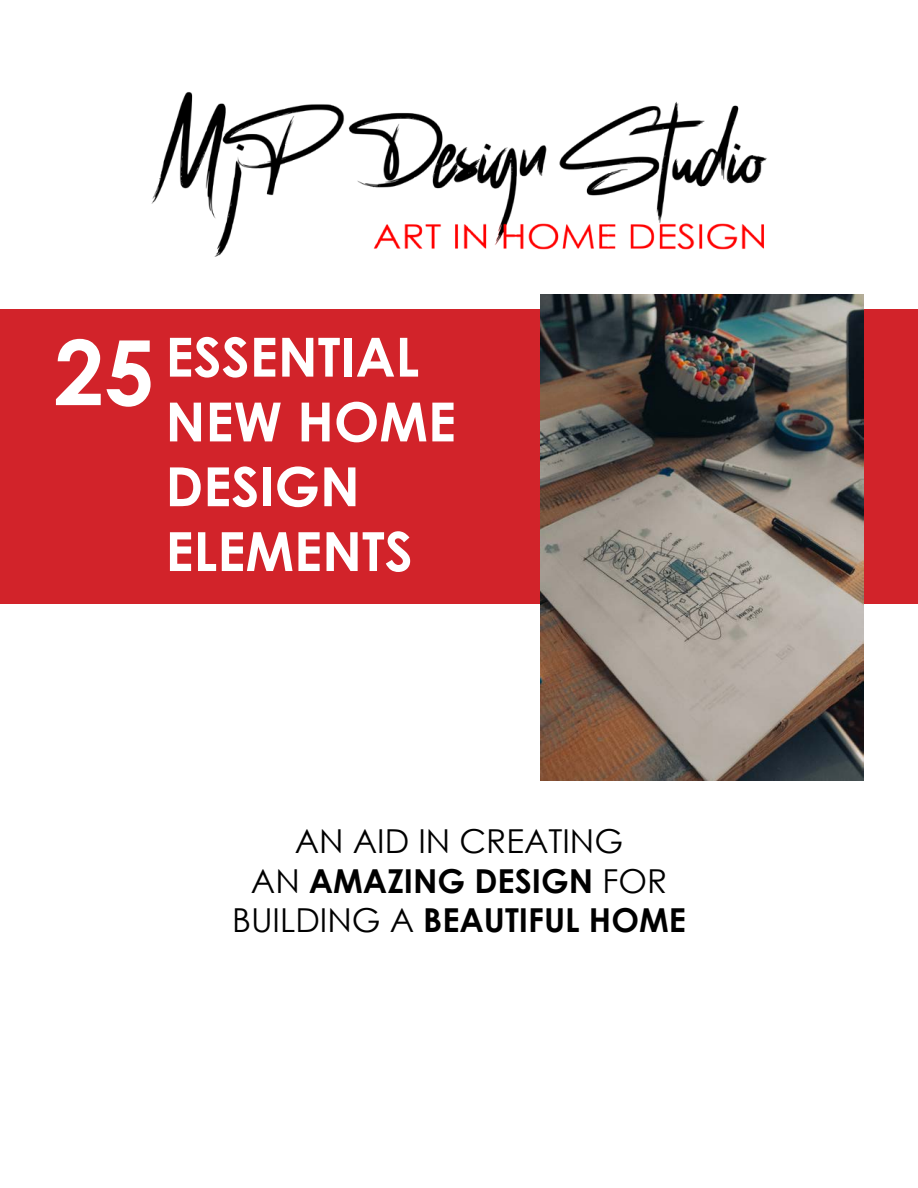
<style>
.page{position:relative;width:918px;height:1188px;background:#fff}
.page>*{position:absolute;margin:0;border:0;box-sizing:border-box;transform-origin:0 0}
.t1{font:700 90px "Century Gothic";color:#fff}
.t2{font:700 54px/64.8px "Century Gothic";color:#fff}
.t3{font:33px/39.6px "Century Gothic";color:#000;text-align:center}
.s1{font-weight:700}
</style>
<div class="page">
<div style="left:0;top:309px;width:918px;height:294px;background:#d2232a"></div>
<img style="left:151px;top:92px;width:616px;height:165px">
<img style="left:540px;top:294px;width:324px;height:486px">
<h1 class="t1" style="left:54px;top:304px;width:102px">25</h1>
<h2 class="t2" style="left:165px;top:322px;width:292px">ESSENTIAL<br>NEW HOME<br>DESIGN<br>ELEMENTS</h2>
<p class="t3" style="left:232px;top:821px;width:455px">AN AID IN CREATING<br>AN <span class="s1">AMAZING DESIGN</span> FOR<br>BUILDING A <span class="s1">BEAUTIFUL HOME</span></p>
</div>
